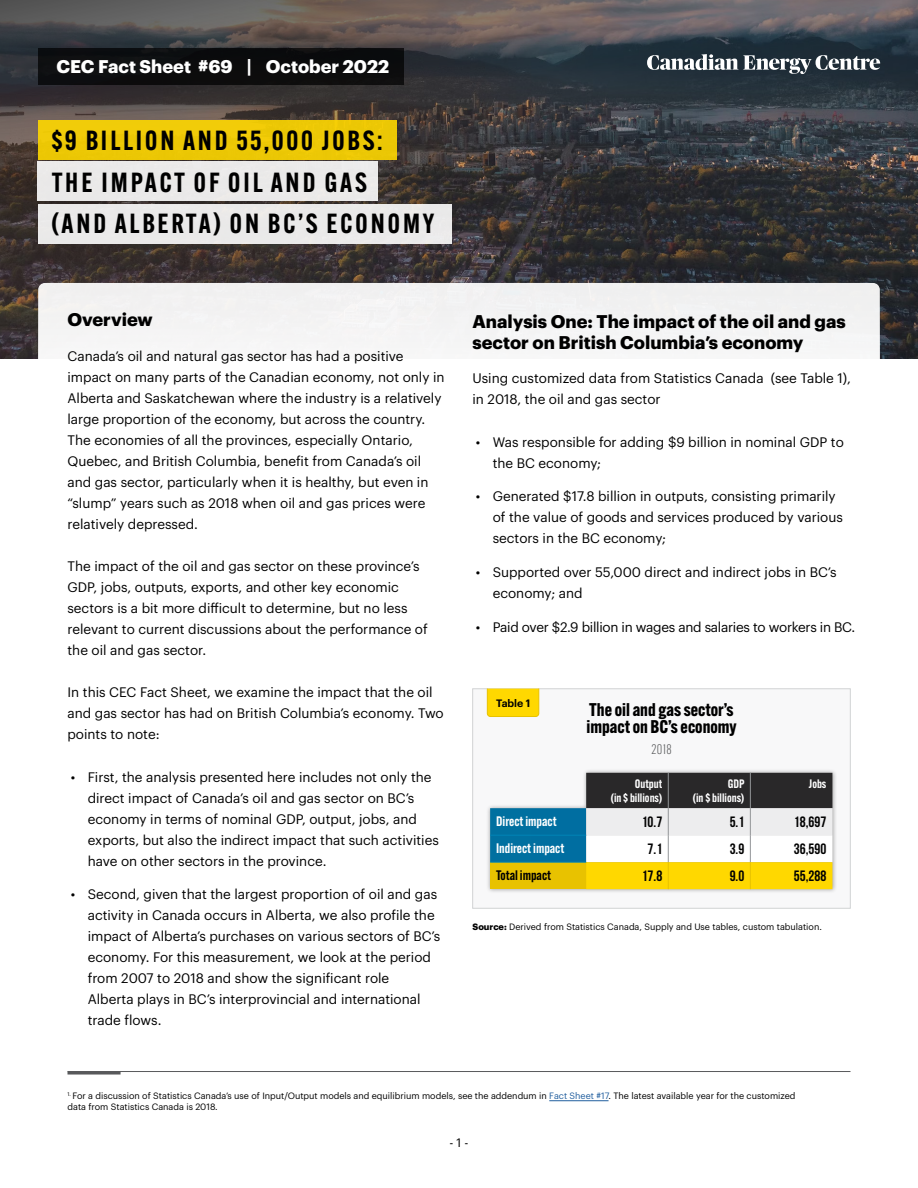
<style>
.page{position:relative;width:918px;height:1188px;background:#fff}
.page>*{position:absolute;margin:0;border:0;box-sizing:border-box;transform-origin:0 0}
.t1{font:600 27px/41.2px "Alternate Gothic ATF";letter-spacing:.1em;color:#000}
.t2{font:700 18px/21px "Graphik";color:#000}
.t3{font:700 18px/17.9px "Alternate Gothic ATF";color:#000}
.t4{font:700 18px "Graphik";color:#fff}
.t5{font:700 15px "Bebas Neue";color:#000}
.t6{font:13.5px/21px "Graphik";color:#000}
.t7{font:13.5px "Graphik";letter-spacing:-.02em;color:#000}
.t8{font:600 13.5px "Alternate Gothic ATF";color:#fff}
.t9{font:600 13.5px "Alternate Gothic ATF";color:#000}
.t10{font:300 13.5px "Alternate Gothic ATF";color:#58595b}
.t11{font:600 12px/14.4px "Alternate Gothic ATF";color:#fff;text-align:right}
.t12{font:12px "Graphik";color:#000}
.t13{font:600 10.5px "Graphik";color:#000}
.t14{font:9px/10.5px "Graphik";color:#000}
.s1{font-weight:700}
.s2{color:#215e9e}
</style>
<div class="page">
<svg style="left:0;top:0;width:918px;height:359px;background:#3f3d3f"></svg>
<div style="left:38px;top:49px;width:366px;height:36px;background:#0c0c0d"></div>
<svg style="left:647px;top:54px;width:233px;height:20px"></svg>
<div style="left:38px;top:283px;width:842px;height:160px;background:#f0f0f0;border-radius:7px"></div>
<div style="left:38px;top:296px;width:842px;height:220px;background:#fff"></div>
<svg style="left:38px;top:120px;width:413px;height:123px;background:#d4c890"></svg>
<hr style="left:549px;top:1100px;width:60px;height:1px;background:#215e9e">
<hr style="left:67px;top:1072px;width:54px;height:3px;background:#58595b">
<hr style="left:68px;top:1071px;width:782px;height:1px;background:#58595b">
<div style="left:473px;top:689px;width:377px;height:219px;background:#f8f8f9;border:1px solid #d1d3d4"></div>
<svg style="left:487px;top:688px;width:52px;height:29px;background:#fcd605"></svg>
<div style="left:485px;top:768px;width:352px;height:126px;background:#000;opacity:.35"></div>
<svg style="left:490px;top:773px;width:342px;height:116px"></svg>
<h2 class="t4" style="left:56px;top:53px;width:334px">CEC Fact Sheet #69 | October 2022</h2>
<h1 class="t1" style="left:51px;top:120px;width:384px">$9 BILLION AND 55,000 JOBS:<br>THE IMPACT OF OIL AND GAS<br>(AND ALBERTA) ON BC’S ECONOMY</h1>
<h2 class="t2" style="left:68px;top:308px;width:87px">Overview</h2>
<p class="t6" style="left:68px;top:344px;width:379px">Canada’s oil and natural gas sector has had a positive impact on many parts of the Canadian economy, not only in Alberta and Saskatchewan where the industry is a relatively large proportion of the economy, but across the country.<br>The economies of all the provinces, especially Ontario, Quebec, and British Columbia, benefit from Canada’s oil and gas sector, particularly when it is healthy, but even in “slump” years such as 2018 when oil and gas prices were relatively depressed.</p>
<p class="t6" style="left:68px;top:555px;width:362px">The impact of the oil and gas sector on these province’s GDP, jobs, outputs, exports, and other key economic sectors is a bit more difficult to determine, but no less relevant to current discussions about the performance of the oil and gas sector.</p>
<p class="t6" style="left:68px;top:681px;width:378px">In this CEC Fact Sheet, we examine the impact that the oil and gas sector has had on British Columbia’s economy. Two points to note:</p>
<p class="t6" style="left:88px;top:765px;width:353px;text-indent:-17px">• First, the analysis presented here includes not only the direct impact of Canada’s oil and gas sector on BC’s economy in terms of nominal GDP, output, jobs, and exports, but also the indirect impact that such activities have on other sectors in the province.</p>
<p class="t6" style="left:88px;top:883px;width:354px;text-indent:-17px">• Second, given that the largest proportion of oil and gas activity in Canada occurs in Alberta, we also profile the impact of Alberta’s purchases on various sectors of BC’s economy. For this measurement, we look at the period from 2007 to 2018 and show the significant role<br>Alberta plays in BC’s interprovincial and international trade flows.</p>
<h2 class="t2" style="left:472px;top:309px;width:375px">Analysis One: The impact of the oil and gas sector on British Columbia’s economy</h2>
<p class="t6" style="left:472px;top:367px;width:380px">Using customized data from Statistics Canada (see Table 1), in 2018, the oil and gas sector</p>
<p class="t6" style="left:493px;top:430px;width:353px;text-indent:-17px">• Was responsible for adding $9 billion in nominal GDP to the BC economy;</p>
<p class="t6" style="left:493px;top:485px;width:352px;text-indent:-17px">• Generated $17.8 billion in outputs, consisting primarily of the value of goods and services produced by various sectors in the BC economy;</p>
<p class="t6" style="left:493px;top:561px;width:345px;text-indent:-17px">• Supported over 55,000 direct and indirect jobs in BC’s economy; and</p>
<p class="t7" style="left:476px;top:617px;width:381px">• Paid over $2.9 billion in wages and salaries to workers in BC.</p>
<p class="t13" style="left:496px;top:695px;width:36px">Table 1</p>
<h2 class="t3" style="left:587px;top:700px;width:152px">The oil and gas sector’s impact on BC’s economy</h2>
<p class="t10" style="left:651px;top:742px;width:22px">2018</p>
<p class="t11" style="left:611px;top:776px;width:53px">Output<br>(in $ billions)</p>
<p class="t11" style="left:693px;top:776px;width:53px">GDP<br>(in $ billions)</p>
<p class="t11" style="left:809px;top:776px;width:19px">Jobs</p>
<p class="t8" style="left:496px;top:812px;width:62px">Direct impact</p>
<p class="t5" style="left:642px;top:814px;width:22px">10.7</p>
<p class="t5" style="left:730px;top:814px;width:16px">5.1</p>
<p class="t5" style="left:794px;top:814px;width:34px">18,697</p>
<p class="t8" style="left:496px;top:839px;width:70px">Indirect impact</p>
<p class="t5" style="left:648px;top:841px;width:16px">7.1</p>
<p class="t5" style="left:730px;top:841px;width:16px">3.9</p>
<p class="t5" style="left:794px;top:841px;width:34px">36,590</p>
<p class="t9" style="left:496px;top:866px;width:56px">Total impact</p>
<p class="t5" style="left:642px;top:868px;width:22px">17.8</p>
<p class="t5" style="left:730px;top:868px;width:16px">9.0</p>
<p class="t5" style="left:794px;top:868px;width:34px">55,288</p>
<p class="t14" style="left:472px;top:921px;width:351px"><span class="s1">Source:</span> Derived from Statistics Canada, Supply and Use tables, custom tabulation.</p>
<p class="t14" style="left:67px;top:1090px;width:730px"><sup>1.</sup> For a discussion of Statistics Canada’s use of Input/Output models and equilibrium models, see the addendum in <span class="s2">Fact Sheet #17</span>. The latest available year for the customized data from Statistics Canada is 2018.</p>
<p class="t12" style="left:449px;top:1134px;width:21px">- 1 -</p>
</div>
